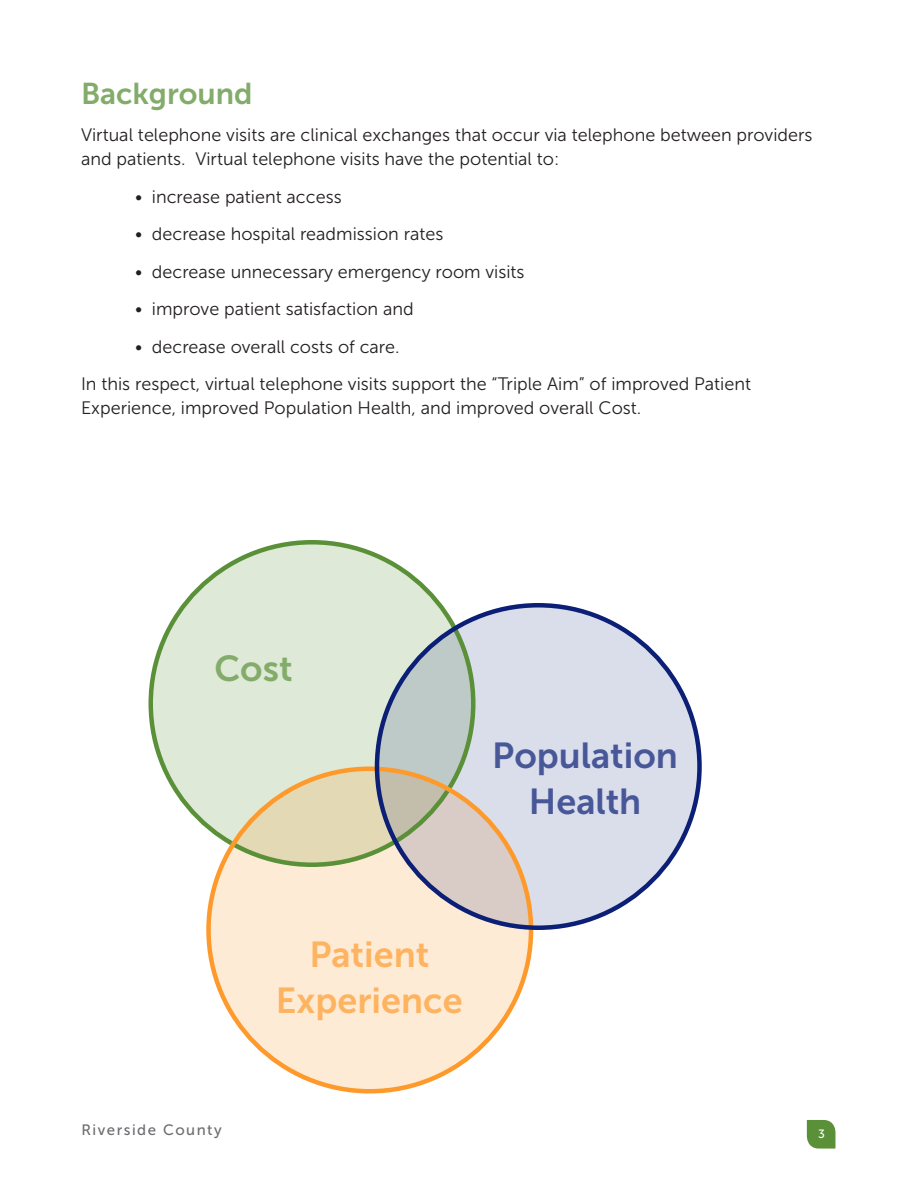
<style>
.page{position:relative;width:918px;height:1188px;background:#fff}
.page>*{position:absolute;margin:0;border:0;box-sizing:border-box;transform-origin:0 0}
.body{font:36px/46.5px "Museo Sans 700";color:#feb360;text-align:center}
.body-2{font:36px/46.5px "Museo Sans 700";color:#485798;text-align:center}
.body-3{font:36px "Museo Sans 700";color:#83ac6a}
.body-4{font:30px "Museo Sans 700";color:#83ac6a}
.body-5{font:18px/24px "Museo Sans 300";color:#231f20}
.t1{font:15px "Museo Sans 500";letter-spacing:.1em;color:#6c6d70}
.t2{font:12px "Museo Sans 500";color:#fff}
</style>
<div class="page">
<svg style="left:807px;top:1120px;width:28px;height:29px"></svg>
<div style="left:152px;top:542px;width:323px;height:323px;background:#dee9d7;border-radius:50%"></div>
<svg style="left:210px;top:769px;width:323px;height:322px;background:#f6e4ca"></svg>
<svg style="left:379px;top:605px;width:322px;height:323px;background:#ced0d7"></svg>
<p class="body-4" style="left:81px;top:76px;width:173px">Background</p>
<p class="body-5" style="left:81px;top:123px;width:733px">Virtual telephone visits are clinical exchanges that occur via telephone between providers and patients. Virtual telephone visits have the potential to:</p>
<p class="body-5" style="left:135px;top:184px;width:208px">• increase patient access</p>
<p class="body-5" style="left:135px;top:222px;width:310px">• decrease hospital readmission rates</p>
<p class="body-5" style="left:135px;top:259px;width:391px">• decrease unnecessary emergency room visits</p>
<p class="body-5" style="left:135px;top:297px;width:280px">• improve patient satisfaction and</p>
<p class="body-5" style="left:135px;top:334px;width:266px">• decrease overall costs of care.</p>
<p class="body-5" style="left:81px;top:372px;width:672px">In this respect, virtual telephone visits support the “Triple Aim” of improved Patient<br>Experience, improved Population Health, and improved overall Cost.</p>
<p class="body-3" style="left:214px;top:648px;width:80px">Cost</p>
<p class="body-2" style="left:492px;top:732px;width:187px">Population<br>Health</p>
<p class="body" style="left:276px;top:931px;width:188px">Patient<br>Experience</p>
<p class="t1" style="left:82px;top:1122px;width:142px">Riverside County</p>
<p class="t2" style="left:818px;top:1127px;width:8px">3</p>
</div>
